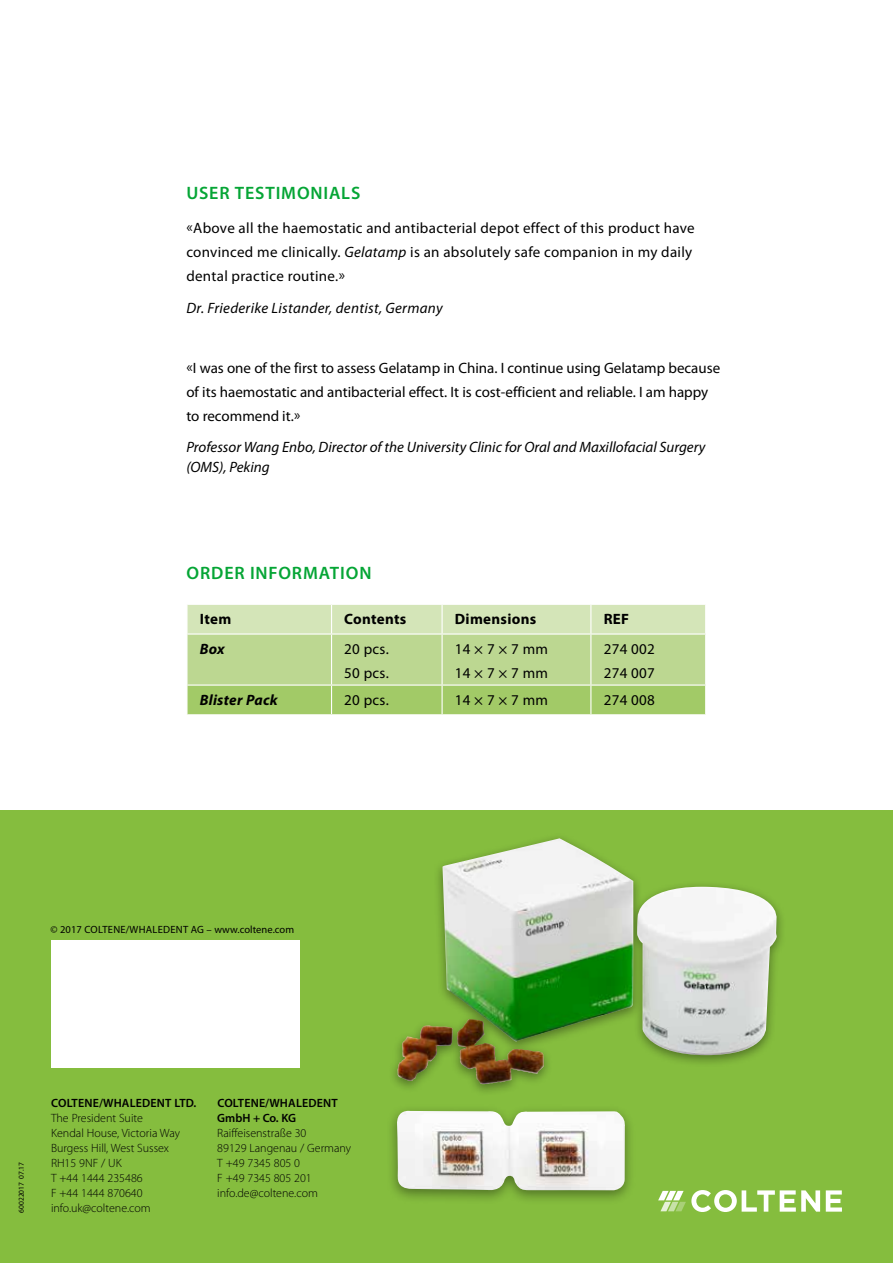
<style>
.page{position:relative;width:893px;height:1263px;background:#fff}
.page>*{position:absolute;margin:0;border:0;box-sizing:border-box;transform-origin:0 0}
.t1{font:600 18px "Myriad Pro";letter-spacing:.05em;color:#05a535}
.t2{font:15px/24px "Myriad Pro";letter-spacing:.015em;color:#000}
.t3{font:italic 15px/19.5px "Myriad Pro";color:#000}
.t4{font:italic 15px "Myriad Pro";letter-spacing:.02em;color:#000}
.t5{font:700 15px "Myriad Pro";letter-spacing:.02em;color:#000}
.t6{font:italic 700 15px "Myriad Pro";letter-spacing:.02em;color:#000}
.t7{font:300 12px/15px "Myriad Pro";color:#000}
.t8{font:600 12px/15px "Myriad Pro";letter-spacing:.015em;color:#000}
.t9{font:10.5px "Myriad Pro";letter-spacing:.01em;color:#000}
.t10{font:7.5px "Myriad Pro";color:#000}
.s1{font-style:italic}
</style>
<div class="page">
<div style="left:0;top:810px;width:893px;height:453px;background:#85bd3e"></div>
<div style="left:52px;top:940px;width:248px;height:128px;background:#fff"></div>
<div style="left:388px;top:833px;width:398px;height:264px;background:#000;opacity:.4"></div>
<img style="left:442px;top:838px;width:337px;height:246px">
<svg style="left:826px;top:1190px;width:16px;height:21px"></svg>
<svg style="left:658px;top:1190px;width:162px;height:22px"></svg>
<div style="left:386px;top:1103px;width:250px;height:102px;background:#000;opacity:.4"></div>
<img style="left:396px;top:1110px;width:230px;height:82px">
<svg style="left:187px;top:604px;width:519px;height:110px"></svg>
<p class="t1" style="left:187px;top:181px;width:175px">USER TESTIMONIALS</p>
<p class="t2" style="left:186px;top:216px;width:510px">«Above all the haemostatic and antibacterial depot effect of this product have convinced me clinically. <span class="s1">Gelatamp</span> is an absolutely safe companion in my daily dental practice routine.»</p>
<p class="t4" style="left:186px;top:298px;width:258px">Dr. Friederike Listander, dentist, Germany</p>
<p class="t2" style="left:186px;top:355px;width:535px">«I was one of the first to assess Gelatamp in China. I continue using Gelatamp because of its haemostatic and antibacterial effect. It is cost-efficient and reliable. I am happy to recommend it.»</p>
<p class="t3" style="left:186px;top:437px;width:520px">Professor Wang Enbo, Director of the University Clinic for Oral and Maxillofacial Surgery (OMS), Peking</p>
<p class="t1" style="left:187px;top:562px;width:187px">ORDER INFORMATION</p>
<p class="t5" style="left:200px;top:609px;width:33px">Item</p>
<p class="t5" style="left:344px;top:609px;width:64px">Contents</p>
<p class="t5" style="left:455px;top:609px;width:83px">Dimensions</p>
<p class="t5" style="left:604px;top:609px;width:27px">REF</p>
<p class="t6" style="left:200px;top:639px;width:27px">Box</p>
<p class="t2" style="left:344px;top:636px;width:46px">20 pcs.<br>50 pcs.</p>
<p class="t2" style="left:455px;top:636px;width:95px">14 × 7 × 7 mm<br>14 × 7 × 7 mm</p>
<p class="t2" style="left:604px;top:636px;width:53px">274 002<br>274 007</p>
<p class="t6" style="left:200px;top:690px;width:80px">Blister Pack</p>
<p class="t2" style="left:344px;top:687px;width:46px">20 pcs.</p>
<p class="t2" style="left:455px;top:687px;width:95px">14 × 7 × 7 mm</p>
<p class="t2" style="left:604px;top:687px;width:53px">274 008</p>
<p class="t9" style="left:50px;top:923px;width:245px">© 2017 COLTENE/WHALEDENT AG – www.coltene.com</p>
<p class="t10" style="left:17px;top:1213px;width:52px;rotate:-90deg">60022017 07.17</p>
<p class="t8" style="left:51px;top:1095px;width:147px">COLTENE/WHALEDENT LTD.</p>
<p class="t7" style="left:51px;top:1110px;width:131px">The President Suite<br>Kendal House, Victoria Way<br>Burgess Hill, West Sussex<br>RH15 9NF / UK<br>T +44 1444 235486<br>F +44 1444 870640 info.uk@coltene.com</p>
<p class="t8" style="left:217px;top:1095px;width:122px">COLTENE/WHALEDENT<br>GmbH + Co. KG</p>
<p class="t7" style="left:217px;top:1125px;width:135px">Raiffeisenstraße 30<br>89129 Langenau / Germany<br>T +49 7345 805 0<br>F +49 7345 805 201 info.de@coltene.com</p>
</div>
